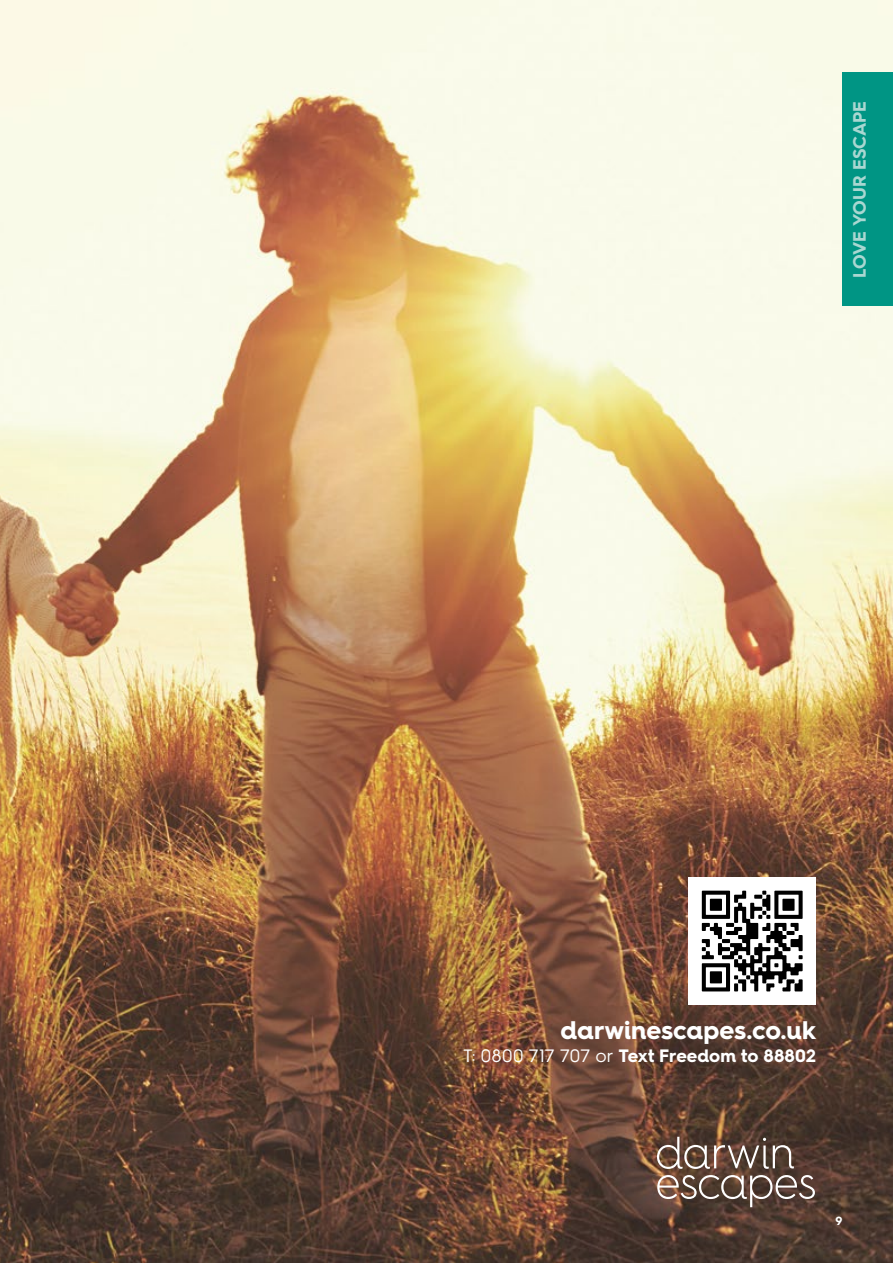
<style>
.page{position:relative;width:893px;height:1263px;background:#fff}
.page>*{position:absolute;margin:0;border:0;box-sizing:border-box;transform-origin:0 0}
.t1{font:700 25.5px "Hurme Geometric Sans 4";color:#fff}
.t2{font:700 18px "Hurme Geometric Sans 4";letter-spacing:.005em;color:#fff}
.t3{font:700 18px "Hurme Geometric Sans 4";letter-spacing:-.005em;color:#a9d7d1}
.t4{font:700 12px "Hurme Geometric Sans 4";color:#fff}
.s1{font-weight:400}
</style>
<div class="page">
<img style="left:0;top:0;width:893px;height:1263px">
<svg style="left:657px;top:1175px;width:158px;height:32px;background:#79655b"></svg>
<svg style="left:657px;top:1137px;width:137px;height:32px;background:#766156"></svg>
<div style="left:688px;top:877px;width:128px;height:128px;background:#fff"></div>
<svg style="left:702px;top:891px;width:101px;height:100px"></svg>
<div style="left:842px;top:72px;width:51px;height:234px;background:#009584"></div>
<div style="left:40px;top:0;width:19px;height:18px;background:#fcf9e6"></div>
<p class="t3" style="left:847px;top:278px;width:178px;rotate:-90deg">LOVE YOUR ESCAPE</p>
<h1 class="t1" style="left:561px;top:1012px;width:257px">darwinescapes.co.uk</h1>
<p class="t2" style="left:463px;top:1043px;width:354px"><span class="s1">T: 0800 717 707 or</span> Text Freedom to 88802</p>
<p class="t4" style="left:835px;top:1212px;width:8px">9</p>
</div>
